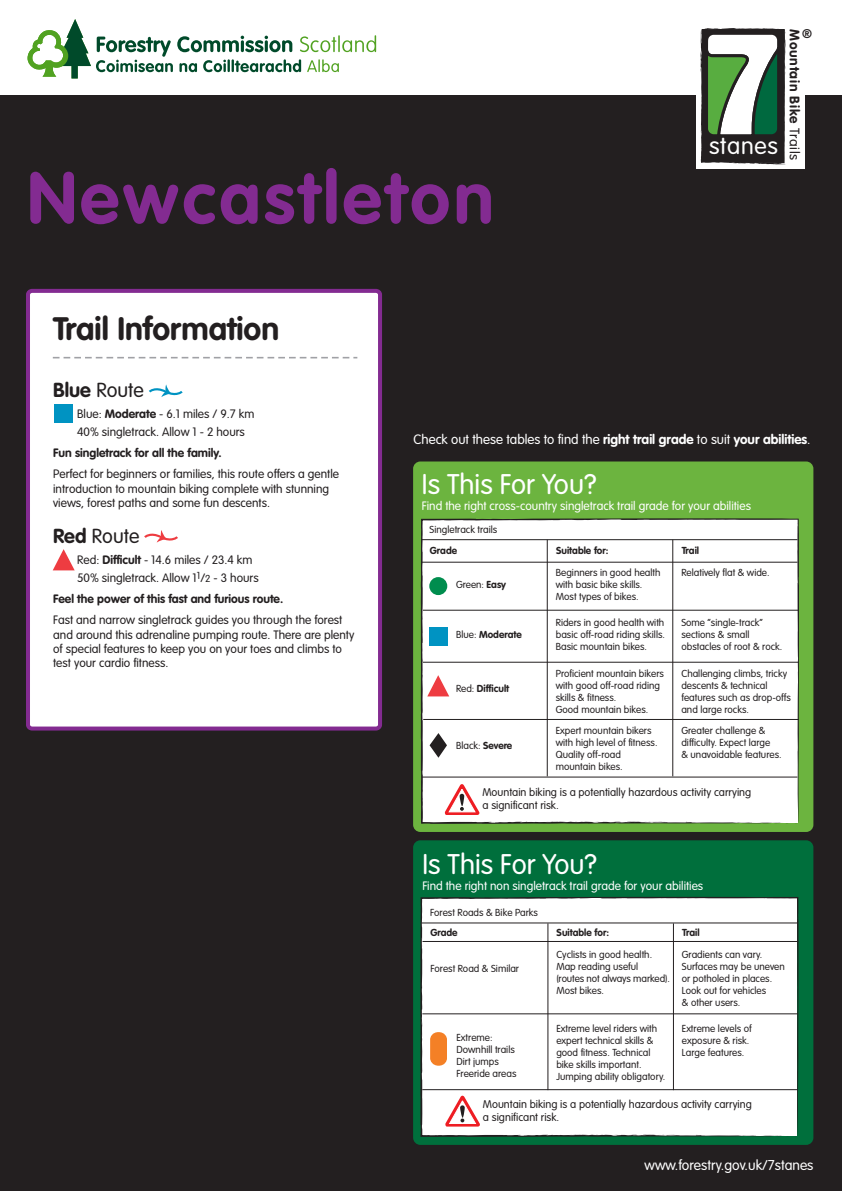
<style>
.page{position:relative;width:842px;height:1191px;background:#231f20}
.page>*{position:absolute;margin:0;border:0;box-sizing:border-box;transform-origin:0 0}
.t1{font:700 72px "VAG Rounded";letter-spacing:.05em;color:#832b91}
.t2{font:700 32px "VAG Rounded";color:#231f20}
.t3{font:300 28px "VAG Rounded";color:#fff}
.t4{font:300 23.7px "VAG Rounded";letter-spacing:.03em;color:#fff}
.t5{font:300 20px "VAG Rounded";color:#231f20}
.t6{font:300 14px "VAG Rounded";color:#fff}
.t7{font:700 13.6px "VAG Rounded";letter-spacing:.055em;color:#231f20}
.t8{font:300 13.4px "VAG Rounded";color:#fff}
.t9{font:700 12.4px "VAG Rounded";color:#231f20}
.t10{font:300 12px/14.4px "VAG Rounded";color:#231f20}
.t11{font:300 12px "VAG Rounded";color:#fff}
.t12{font:700 12px "VAG Rounded";color:#231f20}
.t13{font:300 11px/13.2px "VAG Rounded";color:#231f20}
.t14{font:300 10px/12px "VAG Rounded";color:#231f20}
.t15{font:700 10px "VAG Rounded";color:#231f20}
.s1{font-weight:300}
.s2{font-weight:700}
.s3{font-size:10px}
</style>
<div class="page">
<div style="left:0;top:0;width:842px;height:95px;background:#fff"></div>
<svg style="left:28px;top:19px;width:348px;height:59px"></svg>
<div style="left:696px;top:19px;width:108px;height:150px;background:#fff"></div>
<svg style="left:700px;top:28px;width:86px;height:136px"></svg>
<div style="left:28px;top:291px;width:352px;height:437px;background:#fff;border-radius:4px"></div>
<div style="left:26px;top:289px;width:356px;height:441px;border:4px solid #832b91;border-radius:4px"></div>
<svg style="left:53px;top:357px;width:304px;height:1px"></svg>
<svg style="left:53px;top:549px;width:22px;height:21px"></svg>
<svg style="left:144px;top:530px;width:34px;height:13px"></svg>
<div style="left:55px;top:405px;width:18px;height:18px;background:#0093c2"></div>
<svg style="left:148px;top:384px;width:35px;height:13px"></svg>
<div style="left:413px;top:461px;width:400px;height:371px;background:#6cb43f;border-radius:7px"></div>
<div style="left:421px;top:518px;width:378px;height:306px;background:#fff"></div>
<svg style="left:784px;top:823px;width:15px;height:1px"></svg>
<svg style="left:644px;top:821px;width:7px;height:2px"></svg>
<hr style="left:547px;top:540px;width:1px;height:236px;background:#231f20">
<hr style="left:672px;top:540px;width:1px;height:236px;background:#231f20">
<hr style="left:422px;top:539px;width:375px;height:1px;background:#231f20">
<hr style="left:422px;top:562px;width:375px;height:1px;background:#231f20">
<hr style="left:423px;top:610px;width:376px;height:1px;background:#231f20">
<hr style="left:423px;top:662px;width:376px;height:1px;background:#231f20">
<hr style="left:423px;top:719px;width:376px;height:1px;background:#231f20">
<hr style="left:422px;top:776px;width:375px;height:1px;background:#231f20">
<svg style="left:427px;top:675px;width:22px;height:21px"></svg>
<div style="left:429px;top:627px;width:18px;height:18px;background:#0093c2"></div>
<div style="left:429px;top:577px;width:18px;height:18px;background:#008d4e;border-radius:50%"></div>
<svg style="left:430px;top:733px;width:17px;height:24px"></svg>
<svg style="left:444px;top:783px;width:36px;height:32px"></svg>
<svg style="left:460px;top:793px;width:4px;height:13px"></svg>
<div style="left:413px;top:840px;width:400px;height:304px;background:#006f3c;border-radius:7px"></div>
<div style="left:420px;top:896px;width:379px;height:241px;background:#fff"></div>
<svg style="left:785px;top:1136px;width:14px;height:1px"></svg>
<svg style="left:658px;top:1134px;width:6px;height:2px"></svg>
<hr style="left:548px;top:923px;width:1px;height:167px;background:#231f20">
<hr style="left:673px;top:923px;width:1px;height:167px;background:#231f20">
<hr style="left:421px;top:922px;width:376px;height:1px;background:#231f20">
<hr style="left:422px;top:941px;width:376px;height:1px;background:#231f20">
<hr style="left:422px;top:1013px;width:376px;height:1px;background:#231f20">
<hr style="left:422px;top:1089px;width:376px;height:1px;background:#231f20">
<svg style="left:445px;top:1094px;width:35px;height:32px"></svg>
<svg style="left:460px;top:1105px;width:5px;height:12px"></svg>
<svg style="left:430px;top:1032px;width:17px;height:33px"></svg>
<h1 class="t1" style="left:28px;top:156px;width:468px">Newcastleton</h1>
<h2 class="t2" style="left:53px;top:310px;width:227px">Trail Information</h2>
<h3 class="t4" style="left:709px;top:132px;width:71px">stanes</h3>
<h3 class="t7" style="left:803px;top:29px;width:133px;rotate:90deg">Mountain Bike <span class="s1">Trails</span></h3>
<p class="t9" style="left:802px;top:26px;width:11px">®</p>
<h3 class="t5" style="left:53px;top:379px;width:92px"><span class="s2">Blue</span> Route</h3>
<p class="t10" style="left:77px;top:405px;width:179px;line-height:18px">Blue: <span class="s2">Moderate</span> - 6.1 miles / 9.7 km<br>40% singletrack. Allow 1 - 2 hours</p>
<p class="t12" style="left:53px;top:446px;width:170px">Fun singletrack for all the family.</p>
<p class="t10" style="left:53px;top:467px;width:287px">Perfect for beginners or families, this route offers a gentle introduction to mountain biking complete with stunning views, forest paths and some fun descents.</p>
<h3 class="t5" style="left:53px;top:524px;width:88px"><span class="s2">Red</span> Route</h3>
<p class="t10" style="left:77px;top:551px;width:183px;line-height:18px">Red: <span class="s2">Difficult</span> - 14.6 miles / 23.4 km<br>50% singletrack. Allow 1<sup>1</sup>/<span class="s3">2</span> - 3 hours</p>
<p class="t12" style="left:53px;top:592px;width:232px">Feel the power of this fast and furious route.</p>
<p class="t10" style="left:53px;top:612px;width:303px">Fast and narrow singletrack guides you through the forest and around this adrenaline pumping route. There are plenty of special features to keep you on your toes and climbs to test your cardio fitness.</p>
<h3 class="t8" style="left:414px;top:431px;width:399px">Check out these tables to find the <span class="s2">right trail grade</span> to suit <span class="s2">your abilities</span>.</h3>
<h3 class="t3" style="left:422px;top:468px;width:176px">Is This For You?</h3>
<p class="t11" style="left:422px;top:498px;width:331px">Find the right cross-country singletrack trail grade for your abilities</p>
<p class="t14" style="left:430px;top:523px;width:69px">Singletrack trails</p>
<p class="t15" style="left:430px;top:544px;width:29px">Grade</p>
<p class="t15" style="left:556px;top:544px;width:54px">Suitable for:</p>
<p class="t15" style="left:682px;top:544px;width:19px">Trail</p>
<p class="t14" style="left:456px;top:579px;width:52px">Green: <span class="s2">Easy</span></p>
<p class="t14" style="left:681px;top:567px;width:90px">Relatively flat &amp; wide.</p>
<p class="t14" style="left:556px;top:567px;width:106px">Beginners in good health with basic bike skills.<br>Most types of bikes.</p>
<p class="t14" style="left:556px;top:617px;width:111px;text-align:justify">Riders in good health with basic off-road riding skills.<br>Basic mountain bikes.</p>
<p class="t14" style="left:556px;top:667px;width:110px">Proficient mountain bikers with good off-road riding skills &amp; fitness.<br>Good mountain bikes.</p>
<p class="t14" style="left:556px;top:724px;width:103px">Expert mountain bikers with high level of fitness.<br>Quality off-road mountain bikes.</p>
<p class="t14" style="left:681px;top:617px;width:102px">Some “single-track” sections &amp; small obstacles of root &amp; rock.</p>
<p class="t14" style="left:681px;top:667px;width:111px">Challenging climbs, tricky descents &amp; technical features such as drop-offs and large rocks.</p>
<p class="t14" style="left:681px;top:724px;width:102px">Greater challenge &amp; difficulty. Expect large<br>&amp; unavoidable features.</p>
<p class="t13" style="left:482px;top:785px;width:270px">Mountain biking is a potentially hazardous activity carrying a significant risk.</p>
<p class="t15" style="left:456px;top:629px;width:67px"><span class="s1">Blue:</span> Moderate</p>
<p class="t15" style="left:456px;top:682px;width:55px"><span class="s1">Red:</span> Difficult</p>
<p class="t14" style="left:456px;top:739px;width:58px">Black: <span class="s2">Severe</span></p>
<h3 class="t3" style="left:422px;top:848px;width:176px">Is This For You?</h3>
<p class="t11" style="left:422px;top:878px;width:282px">Find the right non singletrack trail grade for your abilities</p>
<p class="t14" style="left:430px;top:906px;width:109px">Forest Roads &amp; Bike Parks</p>
<p class="t15" style="left:430px;top:926px;width:29px">Grade</p>
<p class="t15" style="left:557px;top:926px;width:54px">Suitable for:</p>
<p class="t15" style="left:682px;top:926px;width:19px">Trail</p>
<p class="t14" style="left:430px;top:962px;width:90px">Forest Road &amp; Similar</p>
<p class="t14" style="left:682px;top:948px;width:104px">Gradients can vary.<br>Surfaces may be uneven or potholed in places.<br>Look out for vehicles<br>&amp; other users.</p>
<p class="t14" style="left:682px;top:1022px;width:71px">Extreme levels of exposure &amp; risk.<br>Large features.</p>
<p class="t14" style="left:556px;top:948px;width:115px">Cyclists in good health.<br>Map reading useful<br>(routes not always marked).<br>Most bikes.</p>
<p class="t14" style="left:556px;top:1022px;width:110px">Extreme level riders with expert technical skills &amp; good fitness. Technical bike skills important.<br>Jumping ability obligatory.</p>
<p class="t14" style="left:456px;top:1031px;width:61px">Extreme:<br>Downhill trails<br>Dirt jumps<br>Freeride areas</p>
<p class="t13" style="left:483px;top:1097px;width:270px">Mountain biking is a potentially hazardous activity carrying a significant risk.</p>
<h3 class="t6" style="left:645px;top:1156px;width:170px">www.forestry.gov.uk/7stanes</h3>
</div>
